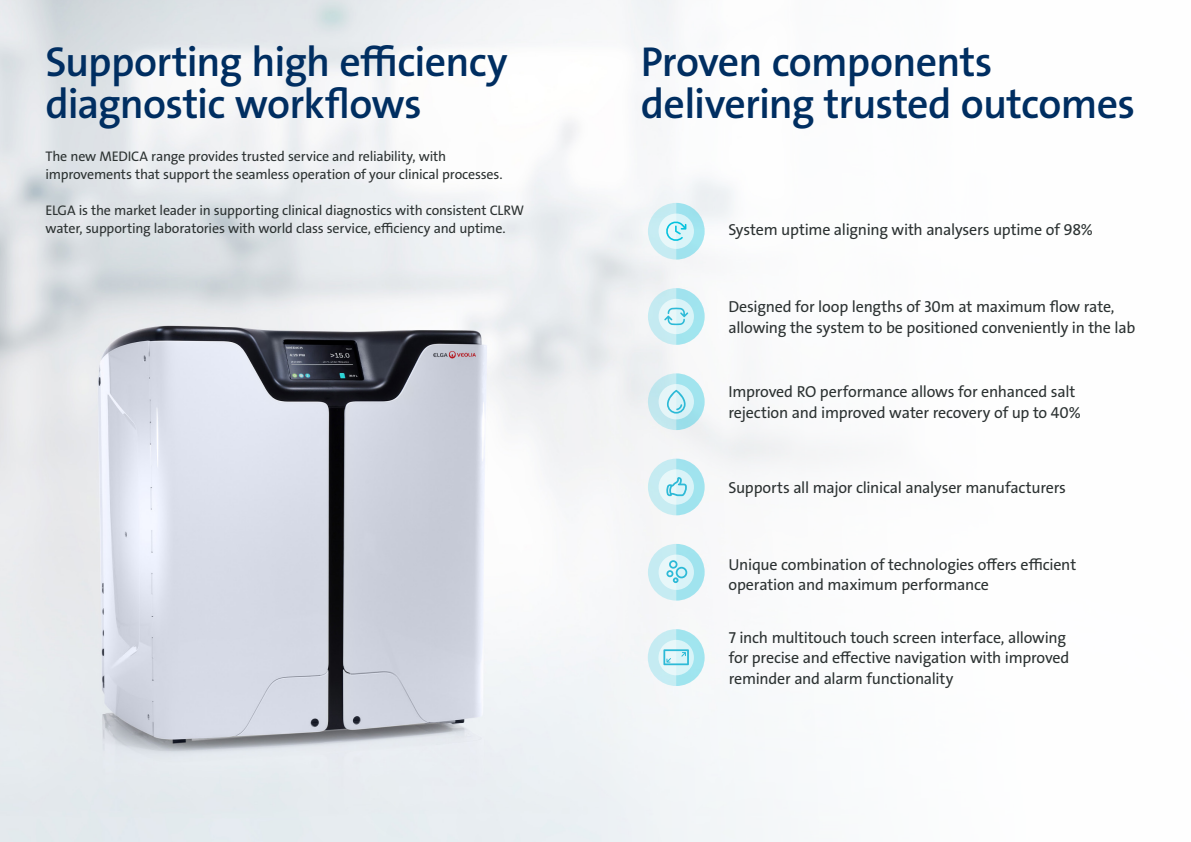
<style>
.page{position:relative;width:1191px;height:842px;background:#fff}
.page>*{position:absolute;margin:0;border:0;box-sizing:border-box;transform-origin:0 0}
.t1{font:42px/42px "The Sans Veolia W6 Se Bld";letter-spacing:-.02em;color:#002e61}
.t2{font:16px/20.8px "The Sans Veolia W5 Pla";letter-spacing:-.015em;color:#2c3232}
.t3{font:14px/18.2px "The Sans Veolia W5 Pla";letter-spacing:-.015em;color:#2c3232}
</style>
<div class="page">
<img style="left:0;top:0;width:846px;height:842px">
<div style="left:648px;top:373px;width:56px;height:57px;background:#c1e6ee;border-radius:50%"></div>
<div style="left:658px;top:384px;width:36px;height:35px;background:#e5f5f8;border-radius:50%"></div>
<svg style="left:667px;top:373px;width:37px;height:57px"></svg>
<div style="left:648px;top:459px;width:56px;height:56px;background:#c5ebf1;border-radius:50%"></div>
<svg style="left:658px;top:469px;width:36px;height:36px"></svg>
<svg style="left:666px;top:459px;width:38px;height:56px"></svg>
<div style="left:648px;top:288px;width:56px;height:57px;background:#c4eaf1;border-radius:50%"></div>
<svg style="left:658px;top:299px;width:36px;height:35px"></svg>
<svg style="left:664px;top:288px;width:40px;height:57px"></svg>
<div style="left:648px;top:544px;width:56px;height:57px;background:#c5ebf2;border-radius:50%"></div>
<svg style="left:658px;top:555px;width:36px;height:35px"></svg>
<div style="left:669px;top:560px;width:8px;height:9px;border:2px solid #2dbad7;border-radius:50%"></div>
<div style="left:666px;top:570px;width:7px;height:7px;border:2px solid #2dbad7;border-radius:50%"></div>
<svg style="left:673px;top:544px;width:31px;height:57px"></svg>
<div style="left:648px;top:203px;width:56px;height:57px;background:#c5ebf2;border-radius:50%"></div>
<svg style="left:658px;top:214px;width:36px;height:35px"></svg>
<svg style="left:665px;top:203px;width:39px;height:57px"></svg>
<div style="left:648px;top:629px;width:56px;height:57px;background:#c5ebf2;border-radius:50%"></div>
<svg style="left:658px;top:640px;width:36px;height:35px"></svg>
<svg style="left:663px;top:629px;width:41px;height:57px"></svg>
<p class="t1" style="left:45px;top:41px;width:464px">Supporting high efficiency diagnostic workflows</p>
<p class="t1" style="left:641px;top:41px;width:496px">Proven components delivering trusted outcomes</p>
<p class="t3" style="left:45px;top:147px;width:459px">The new MEDICA range provides trusted service and reliability, with improvements that support the seamless operation of your clinical processes.</p>
<p class="t3" style="left:45px;top:201px;width:480px">ELGA is the market leader in supporting clinical diagnostics with consistent CLRW water, supporting laboratories with world class service, efficiency and uptime.</p>
<p class="t2" style="left:728px;top:219px;width:366px">System uptime aligning with analysers uptime of 98%</p>
<p class="t2" style="left:728px;top:296px;width:408px">Designed for loop lengths of 30m at maximum flow rate, allowing the system to be positioned conveniently in the lab</p>
<p class="t2" style="left:728px;top:381px;width:354px">Improved RO performance allows for enhanced salt rejection and improved water recovery of up to 40%</p>
<p class="t2" style="left:728px;top:477px;width:339px">Supports all major clinical analyser manufacturers</p>
<p class="t2" style="left:728px;top:554px;width:349px">Unique combination of technologies offers efficient operation and maximum performance</p>
<p class="t2" style="left:728px;top:627px;width:342px">7 inch multitouch touch screen interface, allowing for precise and effective navigation with improved reminder and alarm functionality</p>
</div>
